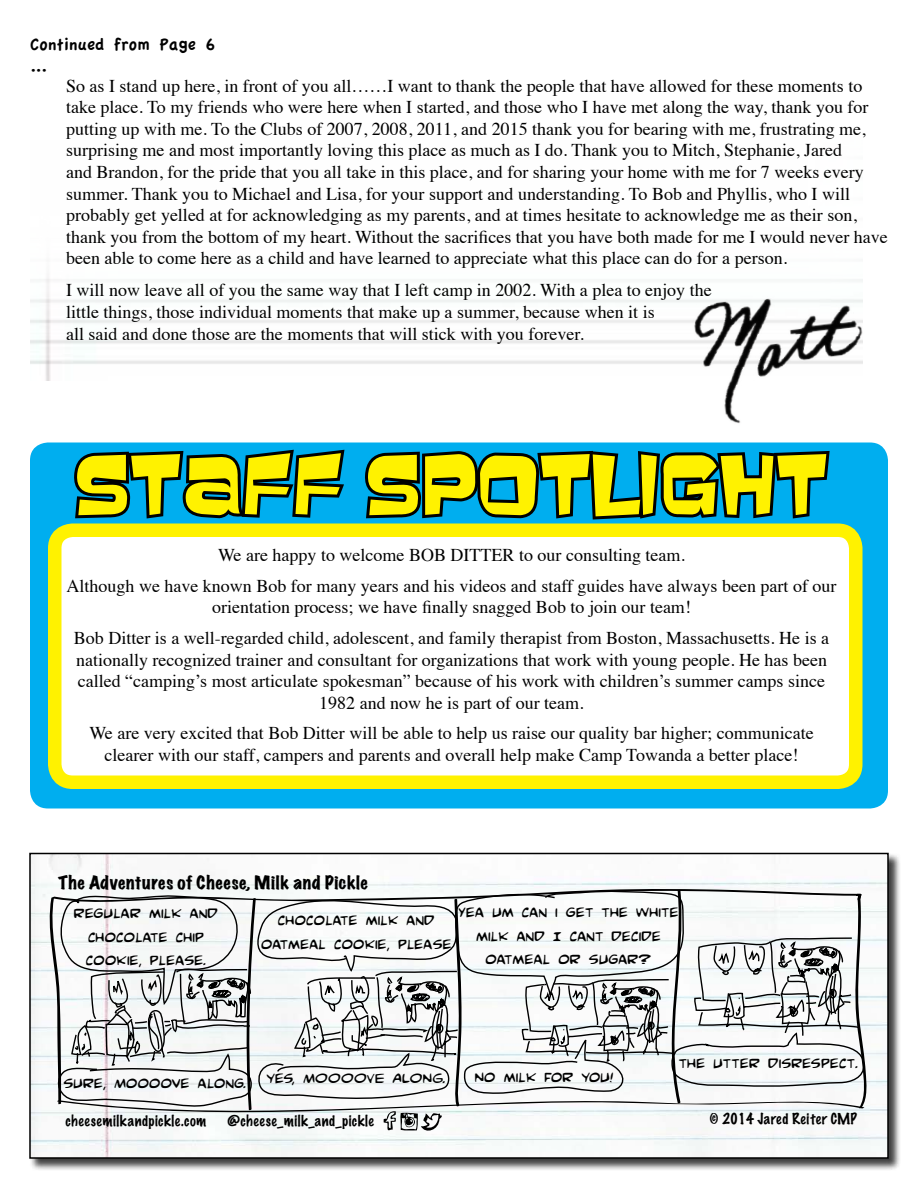
<style>
.page{position:relative;width:918px;height:1188px;background:#fff}
.page>*{position:absolute;margin:0;border:0;box-sizing:border-box;transform-origin:0 0}
.t1{font:73.5px "Baveuse";color:#fff200}
.t2{font:19.65px/23.5px "Comic Book Commando";color:#000;text-align:center}
.t3{font:18px/21.6px "Times";color:#000;text-align:center}
.t4{font:18px/21.6px "Apple Casual";color:#000}
.t5{font:expanded 16.8px "Marker Felt";letter-spacing:.035em;color:#000}
.t6{font:100 13.95px "Marker Felt";letter-spacing:.04em;color:#000}
</style>
<div class="page">
<img style="left:30px;top:278px;width:636px;height:103px">
<div style="left:30px;top:442px;width:858px;height:366px;background:#00aeef;border-radius:18px"></div>
<div style="left:55px;top:530px;width:801px;height:252px;background:#fff;border-radius:18px"></div>
<div style="left:48px;top:524px;width:814px;height:265px;border:14px solid #fff200;border-radius:18px"></div>
<svg style="left:74px;top:449px;width:271px;height:70px"></svg>
<svg style="left:365px;top:450px;width:465px;height:70px"></svg>
<div style="left:29px;top:853px;width:872px;height:318px;background:#000;opacity:.75"></div>
<img style="left:32px;top:856px;width:854px;height:300px">
<svg style="left:46px;top:889px;width:822px;height:246px"></svg>
<div style="left:29px;top:853px;width:860px;height:306px;border:2px solid #000"></div>
<img style="left:666px;top:279px;width:197px;height:145px">
<p class="t4" style="left:30px;top:34px;width:186px">Continued from Page 6 ...</p>
<p class="t3" style="left:66px;top:73px;width:823px;text-align:left">So as I stand up here, in front of you all……I want to thank the people that have allowed for these moments to take place. To my friends who were here when I started, and those who I have met along the way, thank you for putting up with me. To the Clubs of 2007, 2008, 2011, and 2015 thank you for bearing with me, frustrating me, surprising me and most importantly loving this place as much as I do. Thank you to Mitch, Stephanie, Jared<br>and Brandon, for the pride that you all take in this place, and for sharing your home with me for 7 weeks every summer. Thank you to Michael and Lisa, for your support and understanding. To Bob and Phyllis, who I will probably get yelled at for acknowledging as my parents, and at times hesitate to acknowledge me as their son, thank you from the bottom of my heart. Without the sacrifices that you have both made for me I would never have been able to come here as a child and have learned to appreciate what this place can do for a person.</p>
<p class="t3" style="left:66px;top:278px;width:647px;text-align:left">I will now leave all of you the same way that I left camp in 2002. With a plea to enjoy the little things, those individual moments that make up a summer, because when it is<br>all said and done those are the moments that will stick with you forever.</p>
<h1 class="t1" style="left:74px;top:442px;width:757px">STAFF SPOTLIGHT</h1>
<p class="t3" style="left:67px;top:538px;width:772px;line-height:30.6px">We are happy to welcome BOB DITTER to our consulting team.<br>Although we have known Bob for many years and his videos and staff guides have always been part of our</p>
<p class="t3" style="left:74px;top:590px;width:757px;line-height:30.6px">orientation process; we have finally snagged Bob to join our team!<br>Bob Ditter is a well-regarded child, adolescent, and family therapist from Boston, Massachusetts. He is a</p>
<p class="t3" style="left:76px;top:647px;width:752px">nationally recognized trainer and consultant for organizations that work with young people. He has been called “camping’s most articulate spokesman” because of his work with children’s summer camps since<br>1982 and now he is part of our team.</p>
<p class="t3" style="left:89px;top:721px;width:726px">We are very excited that Bob Ditter will be able to help us raise our quality bar higher; communicate clearer with our staff, campers and parents and overall help make Camp Towanda a better place!</p>
<p class="t5" style="left:58px;top:870px;width:311px">The Adventures of Cheese, Milk and Pickle</p>
<p class="t2" style="left:458px;top:899px;width:222px">Yea um can i get the white milk and I cant decide oatmeal or sugar?</p>
<p class="t2" style="left:74px;top:900px;width:146px">regular milk and chocolate chip cookie, please.</p>
<p class="t2" style="left:261px;top:906px;width:192px">chocolate milk and oatmeal cookie, please</p>
<p class="t2" style="left:63px;top:1070px;width:384px">sure, Moooove along. yes, MOOOOVE ALONG.</p>
<p class="t2" style="left:475px;top:1063px;width:140px">No milk for you!</p>
<p class="t2" style="left:679px;top:1050px;width:181px">the utter disrespect.</p>
<p class="t6" style="left:65px;top:1110px;width:142px">cheesemilkandpickle.com</p>
<p class="t6" style="left:227px;top:1110px;width:148px">@cheese_milk_and_pickle</p>
<p class="t6" style="left:710px;top:1107px;width:148px">© 2014 Jared Reiter CMP</p>
</div>
